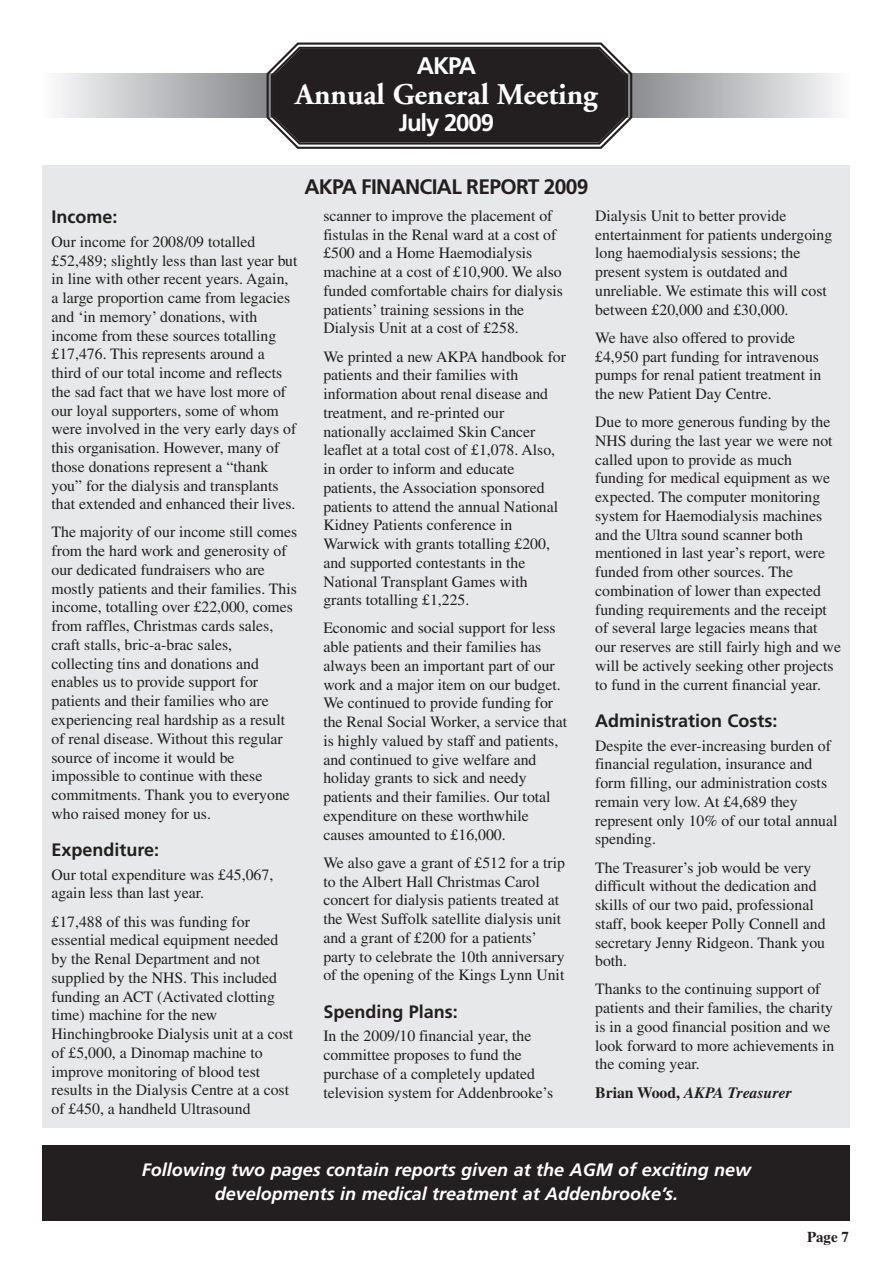
<style>
.page{position:relative;width:893px;height:1263px;background:#fff}
.page>*{position:absolute;margin:0;border:0;box-sizing:border-box;transform-origin:0 0}
.t1{font:700 30px "Adobe Garamond";color:#fff}
.t2{font:700 24px "Frutiger";letter-spacing:-.045em;color:#fff}
.t3{font:700 21px "Frutiger";letter-spacing:-.035em;color:#231f20}
.t4{font:italic 700 18px/24px "Frutiger";color:#fff;text-align:center}
.t5{font:700 18px "Frutiger";color:#231f20}
.t6{font:15.75px/18.8px "Times";color:#231f20}
.t7{font:15.75px "Times Bold Italic Os F";color:#231f20}
.t8{font:15px "Times Bold TT";color:#231f20}
.s1{font-family:"Times";font-weight:700}
</style>
<div class="page">
<div style="left:43px;top:166px;width:807px;height:962px;background:#e7e8e9"></div>
<svg style="left:265px;top:42px;width:368px;height:107px;background:#393536"></svg>
<div style="left:43px;top:1145px;width:807px;height:75px;background:#231f20"></div>
<h2 class="t2" style="left:417px;top:51px;width:61px">AKPA</h2>
<h1 class="t1" style="left:295px;top:78px;width:304px">Annual General Meeting</h1>
<h2 class="t2" style="left:399px;top:108px;width:97px">July 2009</h2>
<h3 class="t3" style="left:304px;top:175px;width:285px">AKPA FINANCIAL REPORT 2009</h3>
<p class="t5" style="left:52px;top:207px;width:67px">Income:</p>
<p class="t6" style="left:52px;top:232px;width:247px">Our income for 2008/09 totalled £52,489; slightly less than last year but in line with other recent years. Again, a large proportion came from legacies and ‘in memory’ donations, with income from these sources totalling £17,476. This represents around a third of our total income and reflects the sad fact that we have lost more of our loyal supporters, some of whom were involved in the very early days of this organisation. However, many of those donations represent a “thank you” for the dialysis and transplants that extended and enhanced their lives.</p>
<p class="t6" style="left:52px;top:523px;width:247px">The majority of our income still comes from the hard work and generosity of our dedicated fundraisers who are mostly patients and their families. This income, totalling over £22,000, comes from raffles, Christmas cards sales, craft stalls, bric-a-brac sales, collecting tins and donations and enables us to provide support for patients and their families who are experiencing real hardship as a result of renal disease. Without this regular source of income it would be impossible to continue with these commitments. Thank you to everyone who raised money for us.</p>
<p class="t5" style="left:52px;top:839px;width:109px">Expenditure:</p>
<p class="t6" style="left:52px;top:865px;width:223px">Our total expenditure was £45,067, again less than last year.</p>
<p class="t6" style="left:52px;top:912px;width:243px">£17,488 of this was funding for essential medical equipment needed by the Renal Department and not supplied by the NHS. This included funding an ACT (Activated clotting time) machine for the new Hinchingbrooke Dialysis unit at a cost of £5,000, a Dinomap machine to improve monitoring of blood test results in the Dialysis Centre at a cost of £450, a handheld Ultrasound</p>
<p class="t6" style="left:323px;top:206px;width:241px">scanner to improve the placement of fistulas in the Renal ward at a cost of £500 and a Home Haemodialysis machine at a cost of £10,900. We also funded comfortable chairs for dialysis patients’ training sessions in the Dialysis Unit at a cost of £258.</p>
<p class="t6" style="left:323px;top:347px;width:244px">We printed a new AKPA handbook for patients and their families with information about renal disease and treatment, and re-printed our nationally acclaimed Skin Cancer leaflet at a total cost of £1,078. Also, in order to inform and educate patients, the Association sponsored patients to attend the annual National Kidney Patients conference in Warwick with grants totalling £200, and supported contestants in the National Transplant Games with grants totalling £1,225.</p>
<p class="t6" style="left:323px;top:619px;width:245px">Economic and social support for less able patients and their families has always been an important part of our work and a major item on our budget.<br>We continued to provide funding for the Renal Social Worker, a service that is highly valued by staff and patients, and continued to give welfare and holiday grants to sick and needy patients and their families. Our total expenditure on these worthwhile causes amounted to £16,000.</p>
<p class="t6" style="left:323px;top:853px;width:243px">We also gave a grant of £512 for a trip to the Albert Hall Christmas Carol concert for dialysis patients treated at the West Suffolk satellite dialysis unit and a grant of £200 for a patients’ party to celebrate the 10th anniversary of the opening of the Kings Lynn Unit</p>
<p class="t5" style="left:323px;top:1001px;width:136px">Spending Plans:</p>
<p class="t6" style="left:323px;top:1026px;width:231px">In the 2009/10 financial year, the committee proposes to fund the purchase of a completely updated television system for Addenbrooke’s</p>
<p class="t6" style="left:595px;top:206px;width:239px">Dialysis Unit to better provide entertainment for patients undergoing long haemodialysis sessions; the present system is outdated and unreliable. We estimate this will cost between £20,000 and £30,000.</p>
<p class="t6" style="left:595px;top:328px;width:228px">We have also offered to provide £4,950 part funding for intravenous pumps for renal patient treatment in the new Patient Day Centre.</p>
<p class="t6" style="left:595px;top:412px;width:247px">Due to more generous funding by the NHS during the last year we were not called upon to provide as much funding for medical equipment as we expected. The computer monitoring system for Haemodialysis machines and the Ultra sound scanner both mentioned in last year’s report, were funded from other sources. The combination of lower than expected funding requirements and the receipt of several large legacies means that our reserves are still fairly high and we will be actively seeking other projects to fund in the current financial year.</p>
<p class="t5" style="left:595px;top:710px;width:184px">Administration Costs:</p>
<p class="t6" style="left:595px;top:736px;width:244px">Despite the ever-increasing burden of financial regulation, insurance and form filling, our administration costs remain very low. At £4,689 they represent only 10% of our total annual spending.</p>
<p class="t6" style="left:595px;top:858px;width:232px">The Treasurer’s job would be very difficult without the dedication and skills of our two paid, professional staff, book keeper Polly Connell and secretary Jenny Ridgeon. Thank you both.</p>
<p class="t6" style="left:595px;top:980px;width:241px">Thanks to the continuing support of patients and their families, the charity is in a good financial position and we look forward to more achievements in the coming year.</p>
<p class="t7" style="left:595px;top:1083px;width:198px"><span class="s1">Brian Wood,</span> AKPA Treasurer</p>
<p class="t4" style="left:142px;top:1157px;width:611px">Following two pages contain reports given at the AGM of exciting new developments in medical treatment at Addenbrooke’s.</p>
<p class="t8" style="left:807px;top:1226px;width:43px">Page 7</p>
</div>
